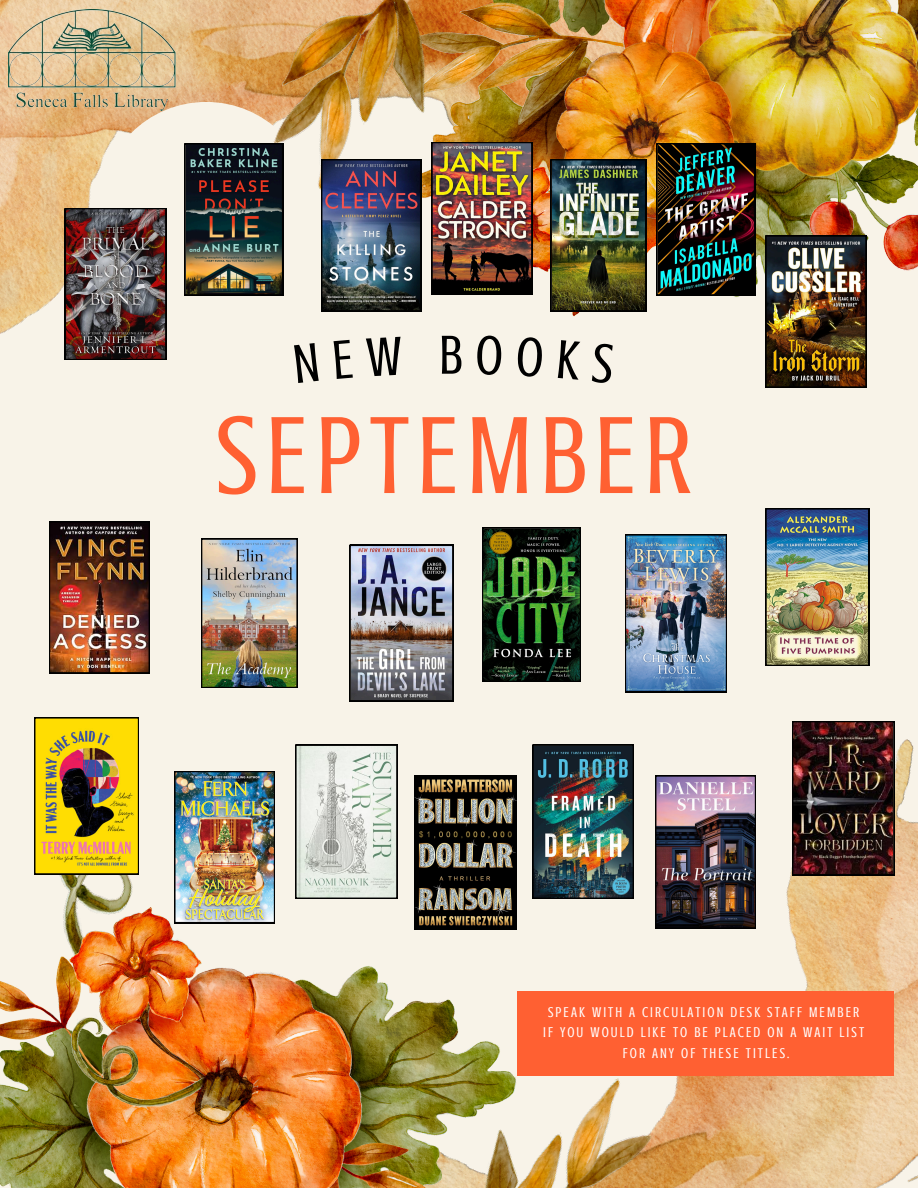
<style>
.page{position:relative;width:918px;height:1188px;background:#f8f3e8}
.page>*{position:absolute;margin:0;border:0;box-sizing:border-box;transform-origin:0 0}
.t1{font:113.1px "Crushed";letter-spacing:.07em;color:#ff6032}
.t2{font:56.55px "Crushed";color:#000}
.t3{font:14.55px "Crushed";letter-spacing:.14em;color:#fff}
</style>
<div class="page">
<img style="left:0;top:0;width:727px;height:573px">
<img style="left:409px;top:0;width:509px;height:317px">
<img style="left:295px;top:573px;width:623px;height:615px">
<img style="left:517px;top:1076px;width:159px;height:112px">
<img style="left:34px;top:874px;width:118px;height:34px">
<img style="left:0;top:908px;width:517px;height:280px">
<div style="left:100px;top:102px;width:213px;height:213px;background:#f8f3e8;border-radius:50%"></div>
<img style="left:234px;top:0;width:271px;height:196px">
<div style="left:517px;top:992px;width:377px;height:84px;background:#ff6032"></div>
<img style="left:65px;top:208px;width:101px;height:152px">
<img style="left:185px;top:143px;width:98px;height:152px">
<img style="left:321px;top:159px;width:100px;height:152px">
<img style="left:432px;top:142px;width:100px;height:152px">
<img style="left:551px;top:159px;width:95px;height:152px">
<img style="left:657px;top:143px;width:98px;height:152px">
<img style="left:766px;top:236px;width:100px;height:151px">
<img style="left:49px;top:521px;width:101px;height:152px">
<img style="left:201px;top:539px;width:97px;height:149px">
<img style="left:350px;top:545px;width:103px;height:156px">
<img style="left:482px;top:528px;width:99px;height:154px">
<img style="left:625px;top:535px;width:102px;height:157px">
<img style="left:766px;top:508px;width:103px;height:158px">
<img style="left:174px;top:771px;width:101px;height:152px">
<img style="left:414px;top:776px;width:103px;height:154px">
<svg style="left:34px;top:717px;width:105px;height:157px;background:#c1a11c"></svg>
<svg style="left:295px;top:745px;width:102px;height:154px"></svg>
<img style="left:533px;top:745px;width:101px;height:154px">
<img style="left:655px;top:776px;width:101px;height:153px">
<img style="left:792px;top:721px;width:102px;height:154px">
<img style="left:8px;top:9px;width:168px;height:102px">
<svg style="left:294px;top:342px;width:25px;height:41px"></svg>
<svg style="left:333px;top:339px;width:20px;height:40px"></svg>
<svg style="left:366px;top:336px;width:37px;height:40px"></svg>
<svg style="left:477px;top:335px;width:25px;height:40px"></svg>
<svg style="left:517px;top:336px;width:26px;height:41px"></svg>
<svg style="left:558px;top:340px;width:24px;height:40px"></svg>
<svg style="left:592px;top:342px;width:22px;height:42px"></svg>
<h2 class="t2" style="left:439px;top:324px;width:25px">B</h2>
<h1 class="t1" style="left:216px;top:393px;width:477px">SEPTEMBER</h1>
<p class="t3" style="left:548px;top:1004px;width:313px">SPEAK WITH A CIRCULATION DESK STAFF MEMBER</p>
<p class="t3" style="left:543px;top:1024px;width:323px">IF YOU WOULD LIKE TO BE PLACED ON A WAIT LIST</p>
<p class="t3" style="left:623px;top:1045px;width:168px">FOR ANY OF THESE TITLES.</p>
</div>
